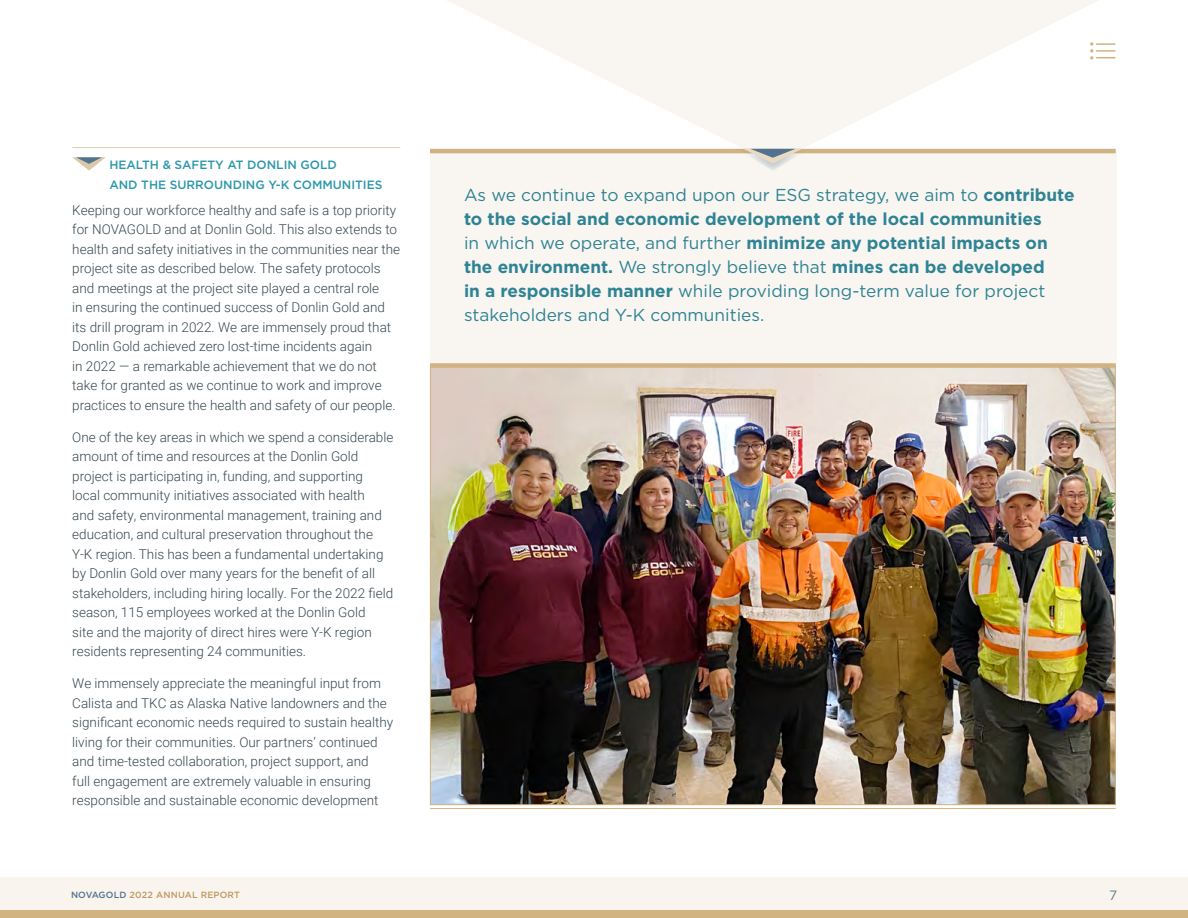
<style>
.page{position:relative;width:1188px;height:918px;background:#fff}
.page>*{position:absolute;margin:0;border:0;box-sizing:border-box;transform-origin:0 0}
.t1{font:17.25px/24px "Gotham";color:#2e8394}
.t2{font:300 13.5px/19.5px "Roboto";color:#374851}
.t3{font:13.5px "Gotham";color:#617e8c}
.t4{font:500 12px/19.5px "Gotham";color:#2b97aa}
.t5{font:500 9px "Gotham";letter-spacing:.02em;color:#bd9961}
.s1{font-weight:700}
.s2{color:#52738f}
</style>
<div class="page">
<div style="left:0;top:878px;width:1188px;height:40px;background:#f9f4ee"></div>
<div style="left:0;top:910px;width:1188px;height:8px;background:#d0b381"></div>
<svg style="left:446px;top:0;width:654px;height:149px;fill:#f9f6f1"></svg>
<div style="left:430px;top:151px;width:686px;height:212px;background:#f9f6f1"></div>
<img style="left:432px;top:368px;width:682px;height:435px">
<div style="left:430px;top:363px;width:686px;height:5px;background:#d0b381"></div>
<hr style="left:72px;top:147px;width:328px;height:1px;background:#e0ccac">
<svg style="left:72px;top:157px;width:34px;height:14px"></svg>
<hr style="left:430px;top:149px;width:686px;height:4px;background:#d0b381">
<hr style="left:430px;top:808px;width:686px;height:1px;background:#d0b381">
<svg style="left:737px;top:149px;width:72px;height:21px"></svg>
<svg style="left:1090px;top:42px;width:25px;height:18px"></svg>
<p class="t4" style="left:109px;top:155px;width:275px">HEALTH &amp; SAFETY AT DONLIN GOLD<br>AND THE SURROUNDING Y-K COMMUNITIES</p>
<p class="t2" style="left:72px;top:200px;width:329px">Keeping our workforce healthy and safe is a top priority for NOVAGOLD and at Donlin Gold. This also extends to health and safety initiatives in the communities near the project site as described below. The safety protocols and meetings at the project site played a central role<br>in ensuring the continued success of Donlin Gold and its drill program in 2022. We are immensely proud that Donlin Gold achieved zero lost-time incidents again<br>in 2022 — a remarkable achievement that we do not take for granted as we continue to work and improve practices to ensure the health and safety of our people.</p>
<p class="t2" style="left:72px;top:427px;width:323px">One of the key areas in which we spend a considerable amount of time and resources at the Donlin Gold project is participating in, funding, and supporting local community initiatives associated with health<br>and safety, environmental management, training and education, and cultural preservation throughout the Y-K region. This has been a fundamental undertaking by Donlin Gold over many years for the benefit of all stakeholders, including hiring locally. For the 2022 field season, 115 employees worked at the Donlin Gold<br>site and the majority of direct hires were Y-K region residents representing 24 communities.</p>
<p class="t2" style="left:72px;top:673px;width:322px">We immensely appreciate the meaningful input from Calista and TKC as Alaska Native landowners and the significant economic needs required to sustain healthy living for their communities. Our partners’ continued and time-tested collaboration, project support, and<br>full engagement are extremely valuable in ensuring responsible and sustainable economic development</p>
<p class="t1" style="left:464px;top:183px;width:612px">As we continue to expand upon our ESG strategy, we aim to <span class="s1">contribute to the social and economic development of the local communities<br></span>in which we operate, and further <span class="s1">minimize any potential impacts on the environment.</span> We strongly believe that <span class="s1">mines can be developed<br>in a responsible manner</span> while providing long-term value for project stakeholders and Y-K communities.</p>
<p class="t5" style="left:71px;top:889px;width:171px"><span class="s2">NOVAGOLD</span> 2022 ANNUAL REPORT</p>
<p class="t3" style="left:1109px;top:886px;width:10px">7</p>
</div>
